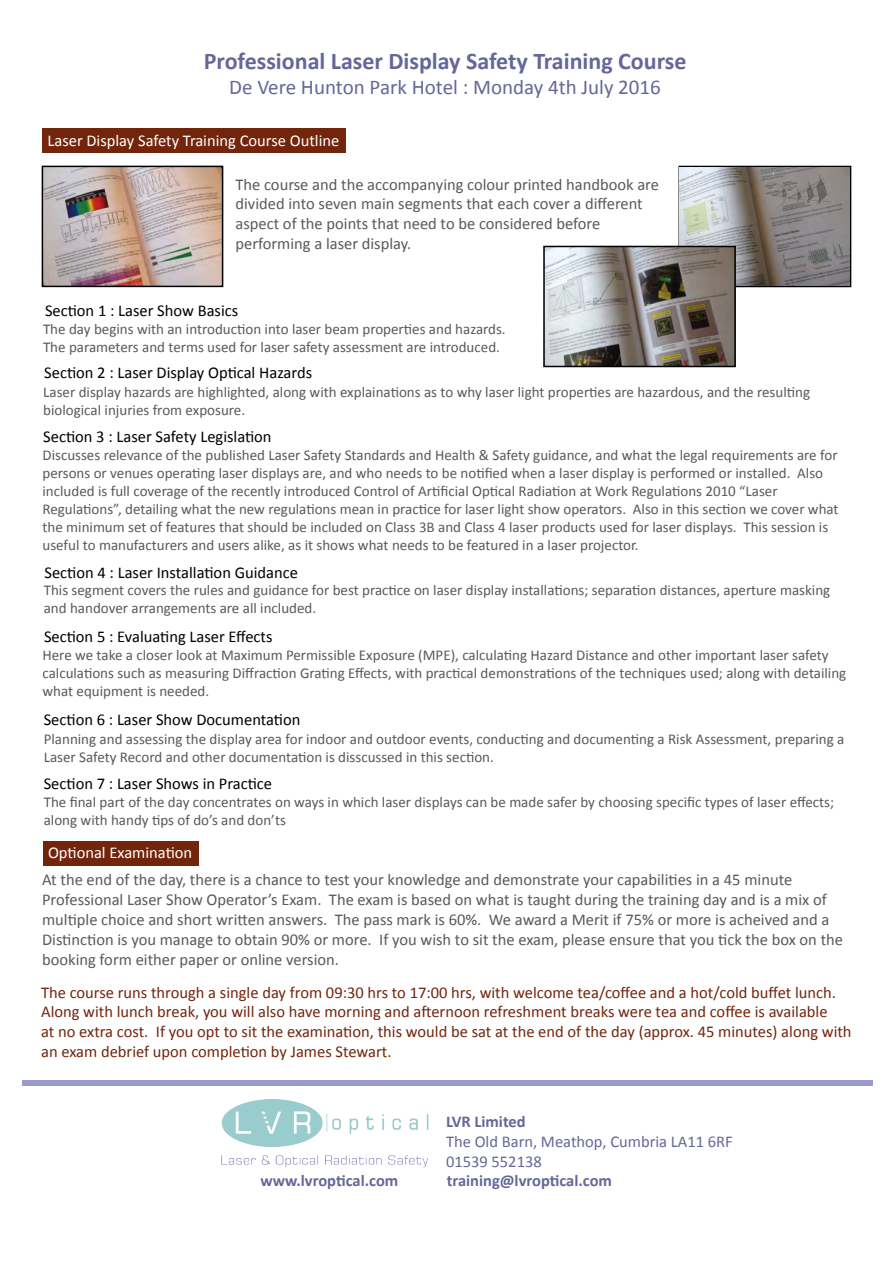
<style>
.page{position:relative;width:893px;height:1263px;background:#fff}
.page>*{position:absolute;margin:0;border:0;box-sizing:border-box;transform-origin:0 0}
.t1{font:700 24px "Calibri";color:#669}
.t2{font:21px "Calibri";color:#669}
.t3{font:16.5px/19.8px "Calibri";color:#58595b}
.t4{font:16.5px/19.8px "Calibri";color:#73250b}
.t5{font:16.5px "Calibri";color:#000}
.t6{font:16.5px/19.8px "Calibri";color:#669}
.t7{font:700 16.5px "Calibri";color:#669}
.t8{font:16.5px "Calibri";color:#fff}
.t9{font:15px/18px "Calibri";color:#58595b}
.s1{color:#fff}
.s2{font-weight:700}
</style>
<div class="page">
<div style="left:43px;top:128px;width:303px;height:25px;background:#73250b"></div>
<div style="left:43px;top:841px;width:155px;height:24px;background:#73250b"></div>
<img style="left:45px;top:169px;width:175px;height:115px">
<div style="left:42px;top:166px;width:181px;height:121px;border:2px solid #000"></div>
<div style="left:678px;top:166px;width:173px;height:121px;border:2px solid #000"></div>
<div style="left:22px;top:1080px;width:850px;height:6px;background:#99c"></div>
<img style="left:221px;top:1099px;width:208px;height:68px">
<img style="left:680px;top:167px;width:170px;height:119px">
<img style="left:546px;top:249px;width:187px;height:115px">
<div style="left:543px;top:246px;width:193px;height:121px;border:2px solid #000"></div>
<p class="t1" style="left:204px;top:46px;width:484px">Professional Laser Display Safety Training Course</p>
<p class="t2" style="left:229px;top:74px;width:433px">De Vere Hunton Park Hotel : Monday 4th July 2016</p>
<p class="t8" style="left:47px;top:130px;width:293px">Laser Display Safety Training Course Outline</p>
<p class="t3" style="left:235px;top:174px;width:425px">The course and the accompanying colour printed handbook are divided into seven main segments that each cover a different aspect of the points that need to be considered before performing a laser display.</p>
<p class="t5" style="left:45px;top:300px;width:195px">Section 1 : Laser Show Basics</p>
<p class="t9" style="left:43px;top:320px;width:464px">The day begins with an introduction into laser beam properties and hazards.<br>The parameters and terms used for laser safety assessment are introduced.</p>
<p class="t5" style="left:44px;top:362px;width:269px">Section 2 : Laser Display Optical Hazards</p>
<p class="t9" style="left:43px;top:383px;width:768px">Laser display hazards are highlighted, along with explainations as to why laser light properties are hazardous, and the resulting biological injuries from exposure.</p>
<p class="t5" style="left:43px;top:426px;width:230px">Section 3 : Laser Safety Legislation</p>
<p class="t9" style="left:43px;top:446px;width:798px">Discusses relevance of the published Laser Safety Standards and Health &amp; Safety guidance, and what the legal requirements are for persons or venues operating laser displays are, and who needs to be notified when a laser display is performed or installed. Also included is full coverage of the recently introduced Control of Artificial Optical Radiation at Work Regulations 2010 “Laser Regulations”, detailing what the new regulations mean in practice for laser light show operators. Also in this section we cover what the minimum set of features that should be included on Class 3B and Class 4 laser products used for laser displays. This session is useful to manufacturers and users alike, as it shows what needs to be featured in a laser projector.</p>
<p class="t5" style="left:45px;top:562px;width:255px">Section 4 : Laser Installation Guidance</p>
<p class="t9" style="left:44px;top:581px;width:788px">This segment covers the rules and guidance for best practice on laser display installations; separation distances, aperture masking and handover arrangements are all included.</p>
<p class="t5" style="left:44px;top:626px;width:230px">Section 5 : Evaluating Laser Effects</p>
<p class="t9" style="left:43px;top:646px;width:805px">Here we take a closer look at Maximum Permissible Exposure (MPE), calculating Hazard Distance and other important laser safety calculations such as measuring Diffraction Grating Effects, with practical demonstrations of the techniques used; along with detailing what equipment is needed.</p>
<p class="t5" style="left:44px;top:709px;width:258px">Section 6 : Laser Show Documentation</p>
<p class="t9" style="left:44px;top:730px;width:802px">Planning and assessing the display area for indoor and outdoor events, conducting and documenting a Risk Assessment, preparing a<br>Laser Safety Record and other documentation is disscussed in this section.</p>
<p class="t5" style="left:44px;top:773px;width:230px">Section 7 : Laser Shows in Practice</p>
<p class="t9" style="left:44px;top:793px;width:792px">The final part of the day concentrates on ways in which laser displays can be made safer by choosing specific types of laser effects; along with handy tips of do’s and don’ts</p>
<p class="t3" style="left:42px;top:839px;width:752px;line-height:27.5px;text-indent:6px"><span class="s1">Optional Examination<br></span>At the end of the day, there is a chance to test your knowledge and demonstrate your capabilities in a 45 minute</p>
<p class="t3" style="left:42px;top:890px;width:802px">Professional Laser Show Operator’s Exam. The exam is based on what is taught during the training day and is a mix of multiple choice and short written answers. The pass mark is 60%. We award a Merit if 75% or more is acheived and a Distinction is you manage to obtain 90% or more. If you wish to sit the exam, please ensure that you tick the box on the booking form either paper or online version.</p>
<p class="t4" style="left:41px;top:982px;width:812px">The course runs through a single day from 09:30 hrs to 17:00 hrs, with welcome tea/coffee and a hot/cold buffet lunch.<br>Along with lunch break, you will also have morning and afternoon refreshment breaks were tea and coffee is available<br>at no extra cost. If you opt to sit the examination, this would be sat at the end of the day (approx. 45 minutes) along with an exam debrief upon completion by James Stewart.</p>
<p class="t6" style="left:446px;top:1112px;width:288px"><span class="s2">LVR Limited<br></span>The Old Barn, Meathop, Cumbria LA11 6RF<br>01539 552138</p>
<p class="t7" style="left:260px;top:1170px;width:139px">www.lvroptical.com</p>
<p class="t7" style="left:447px;top:1170px;width:167px">training@lvroptical.com</p>
</div>
